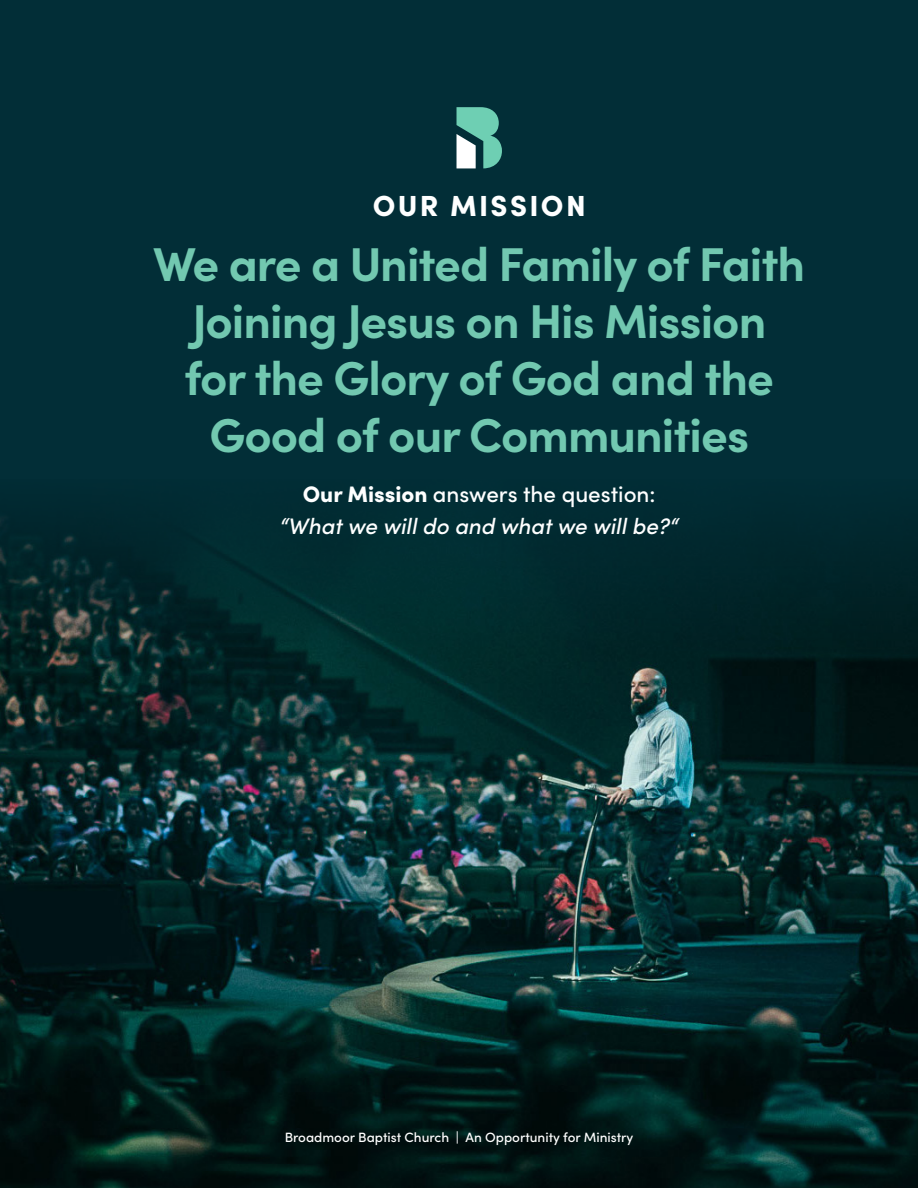
<style>
.page{position:relative;width:918px;height:1188px;background:#fff}
.page>*{position:absolute;margin:0;border:0;box-sizing:border-box;transform-origin:0 0}
.t1{font:700 47.55px/56.8px "Sofia Pro";letter-spacing:-.02em;color:#72c8b0}
.t2{font:900 29.1px "Sofia Pro";letter-spacing:.08em;color:#feffff}
.t3{font:italic 500 22.5px/31.8px "Sofia Pro";color:#feffff;text-align:center}
.t4{font:500 13.5px "Sofia Pro";color:#fff}
.s1{font-weight:900;font-style:normal}
.s2{font-style:normal}
</style>
<div class="page">
<img style="left:0;top:658px;width:918px;height:530px">
<div style="left:0;top:0;width:918px;height:478px;background:#022e37"></div>
<svg style="left:0;top:478px;width:918px;height:180px;background:#02292d"></svg>
<svg style="left:457px;top:107px;width:45px;height:61px"></svg>
<p class="t2" style="left:373px;top:183px;width:215px">OUR MISSION</p>
<p class="t1" style="left:153px;top:232px;width:654px">We are a United Family of Faith</p>
<p class="t1" style="left:184px;top:289px;width:591px">Joining Jesus on His Mission for the Glory of God and the</p>
<p class="t1" style="left:209px;top:403px;width:541px">Good of our Communities</p>
<p class="t3" style="left:280px;top:477px;width:401px"><span class="s1">Our Mission</span> <span class="s2">answers the question: </span>“What we will do and what we will be?“</p>
<p class="t4" style="left:285px;top:1127px;width:350px">Broadmoor Baptist Church | An Opportunity for Ministry</p>
</div>
